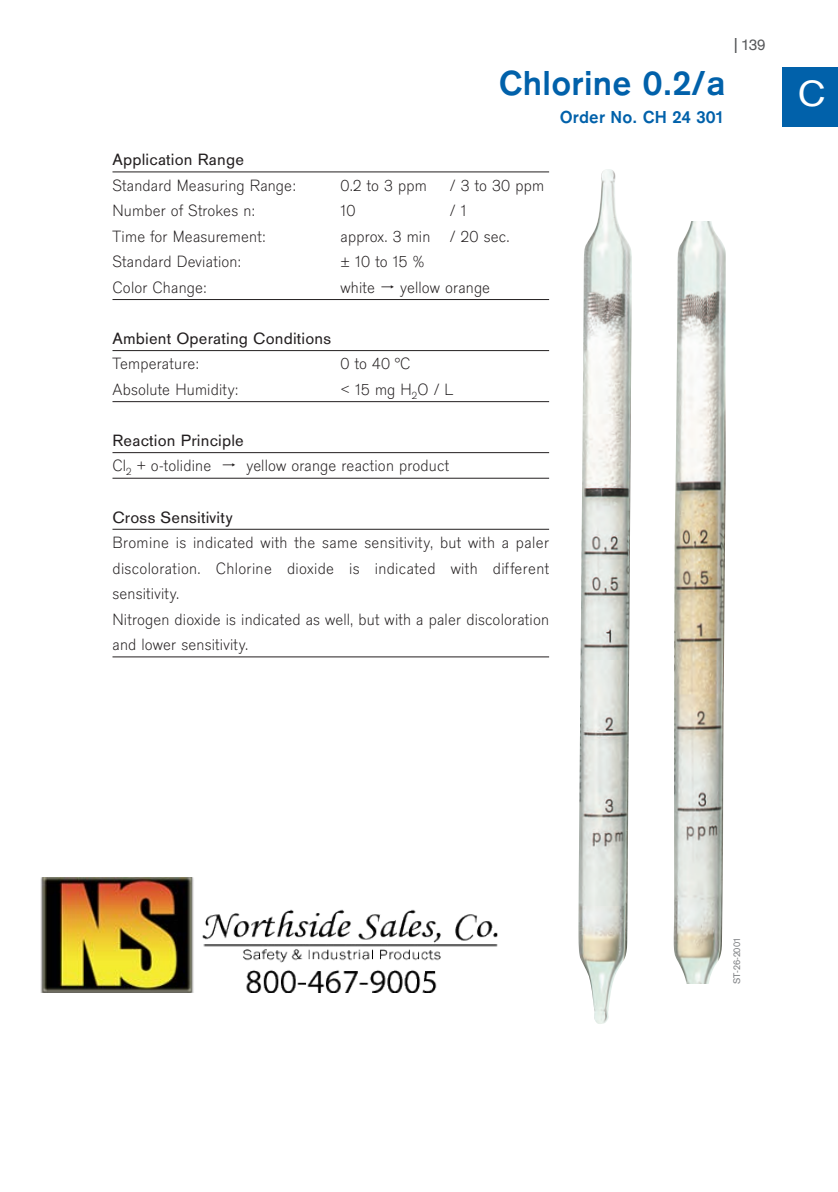
<style>
.page{position:relative;width:838px;height:1192px;background:#fff}
.page>*{position:absolute;margin:0;border:0;box-sizing:border-box;transform-origin:0 0}
.t1{font:38px "Draeger San";color:#fff}
.t2{font:700 36px "Draeger San";letter-spacing:.01em;color:#0161aa}
.t3{font:700 18px "Draeger San";letter-spacing:.01em;color:#0161aa}
.t4{font:300 17px/25.6px "Draeger San";letter-spacing:.01em;color:#231f20}
.t5{font:17px/25.6px "Draeger San";letter-spacing:.01em;color:#231f20}
.t6{font:16px "Draeger San";color:#57585a}
.t7{font:10px "Draeger San";color:#808285}
.s1{font-size:18px}
.s2{font-weight:300}
</style>
<div class="page">
<div style="left:781px;top:67px;width:57px;height:60px;background:#0161aa"></div>
<img style="left:578px;top:170px;width:54px;height:853px">
<img style="left:673px;top:221px;width:53px;height:763px">
<hr style="left:112px;top:171px;width:437px;height:1px;background:#231f20">
<hr style="left:112px;top:299px;width:437px;height:1px;background:#231f20">
<hr style="left:112px;top:350px;width:437px;height:1px;background:#231f20">
<hr style="left:112px;top:401px;width:437px;height:1px;background:#231f20">
<hr style="left:112px;top:452px;width:437px;height:1px;background:#231f20">
<hr style="left:112px;top:478px;width:437px;height:1px;background:#231f20">
<hr style="left:112px;top:529px;width:437px;height:1px;background:#231f20">
<hr style="left:112px;top:656px;width:437px;height:1px;background:#231f20">
<img style="left:40px;top:877px;width:458px;height:115px">
<h2 class="t2" style="left:499px;top:61px;width:228px">Chlorine 0.2/a</h2>
<p class="t3" style="left:560px;top:106px;width:165px">Order No. CH 24 301</p>
<p class="t6" style="left:731px;top:35px;width:36px"><span class="s1">|</span>139</p>
<p class="t5" style="left:112px;top:146px;width:133px">Application Range</p>
<p class="t4" style="left:112px;top:172px;width:185px">Standard Measuring Range:</p>
<p class="t4" style="left:340px;top:172px;width:88px">0.2 to 3 ppm</p>
<p class="t4" style="left:450px;top:172px;width:96px">/ 3 to 30 ppm</p>
<p class="t4" style="left:112px;top:197px;width:144px">Number of Strokes n:</p>
<p class="t4" style="left:340px;top:197px;width:17px">10</p>
<p class="t4" style="left:450px;top:197px;width:18px">/ 1</p>
<p class="t4" style="left:112px;top:223px;width:155px">Time for Measurement:</p>
<p class="t4" style="left:341px;top:223px;width:170px">approx. 3 min / 20 sec.</p>
<p class="t4" style="left:112px;top:248px;width:130px">Standard Deviation:</p>
<p class="t4" style="left:341px;top:248px;width:85px">± 10 to 15 %</p>
<p class="t4" style="left:112px;top:274px;width:96px">Color Change:</p>
<p class="t4" style="left:340px;top:274px;width:36px">white</p>
<p class="t4" style="left:400px;top:274px;width:91px">yellow orange</p>
<p class="t5" style="left:112px;top:325px;width:220px">Ambient Operating Conditions</p>
<p class="t4" style="left:112px;top:351px;width:88px">Temperature:</p>
<p class="t4" style="left:340px;top:351px;width:71px">0 to 40 °C</p>
<p class="t4" style="left:112px;top:376px;width:127px">Absolute Humidity:</p>
<p class="t4" style="left:340px;top:376px;width:114px">&lt; 15 mg H<sub>2</sub>O / L</p>
<p class="t5" style="left:112px;top:427px;width:133px">Reaction Principle<br><span class="s2">Cl</span><sub>2</sub> <span class="s2">+ o-tolidine</span></p>
<p class="t4" style="left:246px;top:453px;width:204px">yellow orange reaction product</p>
<p class="t5" style="left:112px;top:504px;width:121px">Cross Sensitivity</p>
<p class="t4" style="left:112px;top:529px;width:438px">Bromine is indicated with the same sensitivity, but with a paler discoloration. Chlorine dioxide is indicated with different sensitivity.<br>Nitrogen dioxide is indicated as well, but with a paler discoloration and lower sensitivity.</p>
<h1 class="t1" style="left:798px;top:70px;width:29px">C</h1>
<p class="t7" style="left:731px;top:984px;width:48px;rotate:-90deg">ST-26-2001</p>
</div>
